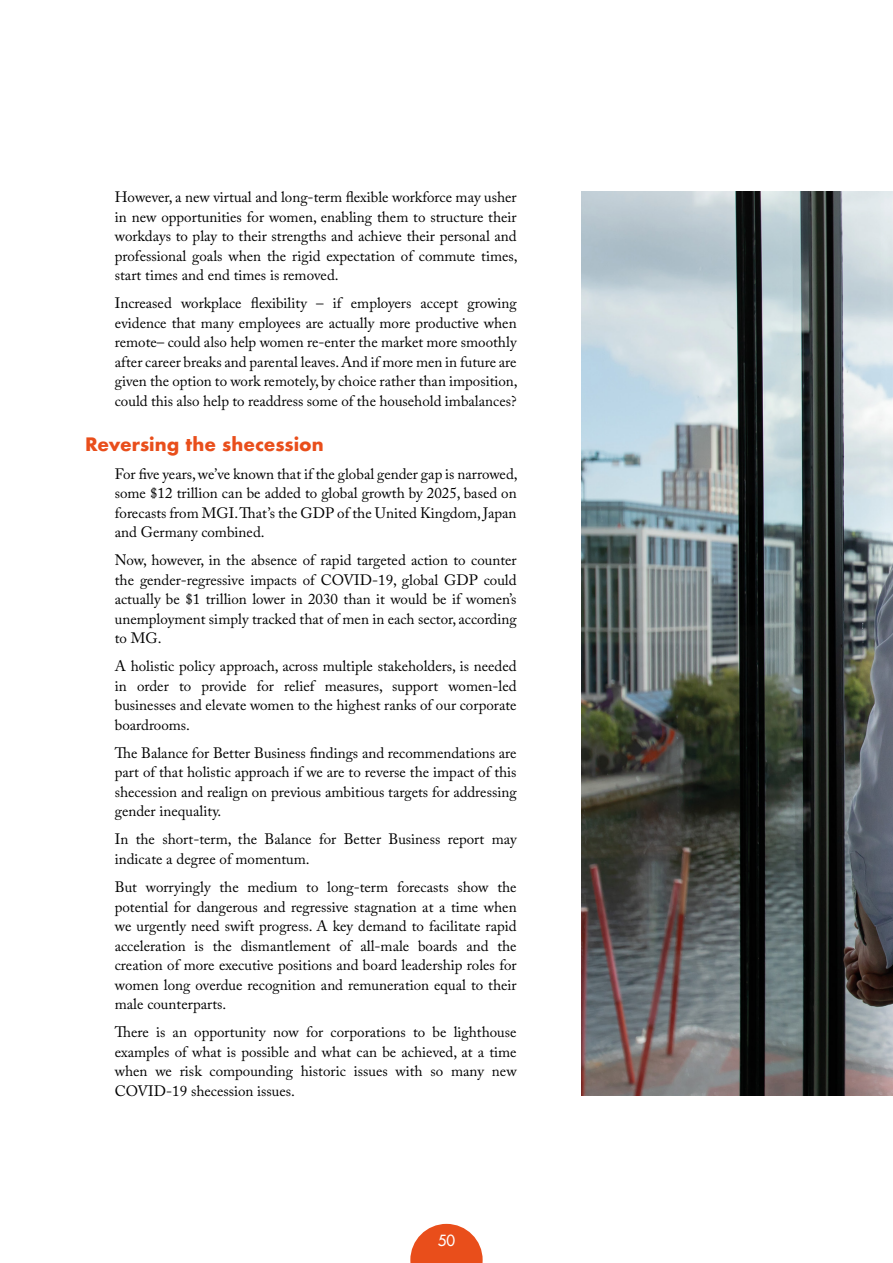
<style>
.page{position:relative;width:893px;height:1263px;background:#fff}
.page>*{position:absolute;margin:0;border:0;box-sizing:border-box;transform-origin:0 0}
.t1{font:700 18px "Futura";color:#e94e1b}
.t2{font:15px/19.5px "Adobe Caslon Pro";color:#000;text-align:justify}
.t3{font:15px "Futura LT";color:#fff}
</style>
<div class="page">
<svg style="left:410px;top:1224px;width:73px;height:39px"></svg>
<img style="left:581px;top:191px;width:312px;height:904px">
<p class="t2" style="left:115px;top:187px;width:404px">However, a new virtual and long-term flexible workforce may usher in new opportunities for women, enabling them to structure their workdays to play to their strengths and achieve their personal and professional goals when the rigid expectation of commute times, start times and end times is removed.</p>
<p class="t2" style="left:115px;top:293px;width:404px">Increased workplace flexibility – if employers accept growing evidence that many employees are actually more productive when remote– could also help women re-enter the market more smoothly after career breaks and parental leaves. And if more men in future are given the option to work remotely, by choice rather than imposition, could this also help to readdress some of the household imbalances?</p>
<p class="t1" style="left:85px;top:431px;width:240px">Reversing the shecession</p>
<p class="t2" style="left:115px;top:464px;width:404px">For five years, we’ve known that if the global gender gap is narrowed, some $12 trillion can be added to global growth by 2025, based on forecasts from MGI. That’s the GDP of the United Kingdom, Japan and Germany combined.</p>
<p class="t2" style="left:115px;top:550px;width:403px">Now, however, in the absence of rapid targeted action to counter the gender-regressive impacts of COVID-19, global GDP could actually be $1 trillion lower in 2030 than it would be if women’s unemployment simply tracked that of men in each sector, according to MG.</p>
<p class="t2" style="left:115px;top:656px;width:403px">A holistic policy approach, across multiple stakeholders, is needed in order to provide for relief measures, support women-led businesses and elevate women to the highest ranks of our corporate boardrooms.</p>
<p class="t2" style="left:115px;top:743px;width:403px">The Balance for Better Business findings and recommendations are part of that holistic approach if we are to reverse the impact of this shecession and realign on previous ambitious targets for addressing gender inequality.</p>
<p class="t2" style="left:115px;top:829px;width:403px">In the short-term, the Balance for Better Business report may indicate a degree of momentum.</p>
<p class="t2" style="left:115px;top:877px;width:403px">But worryingly the medium to long-term forecasts show the potential for dangerous and regressive stagnation at a time when we urgently need swift progress. A key demand to facilitate rapid acceleration is the dismantlement of all-male boards and the creation of more executive positions and board leadership roles for women long overdue recognition and remuneration equal to their male counterparts.</p>
<p class="t2" style="left:115px;top:1022px;width:403px">There is an opportunity now for corporations to be lighthouse examples of what is possible and what can be achieved, at a time when we risk compounding historic issues with so many new COVID-19 shecession issues.</p>
<p class="t3" style="left:438px;top:1231px;width:19px">50</p>
</div>
